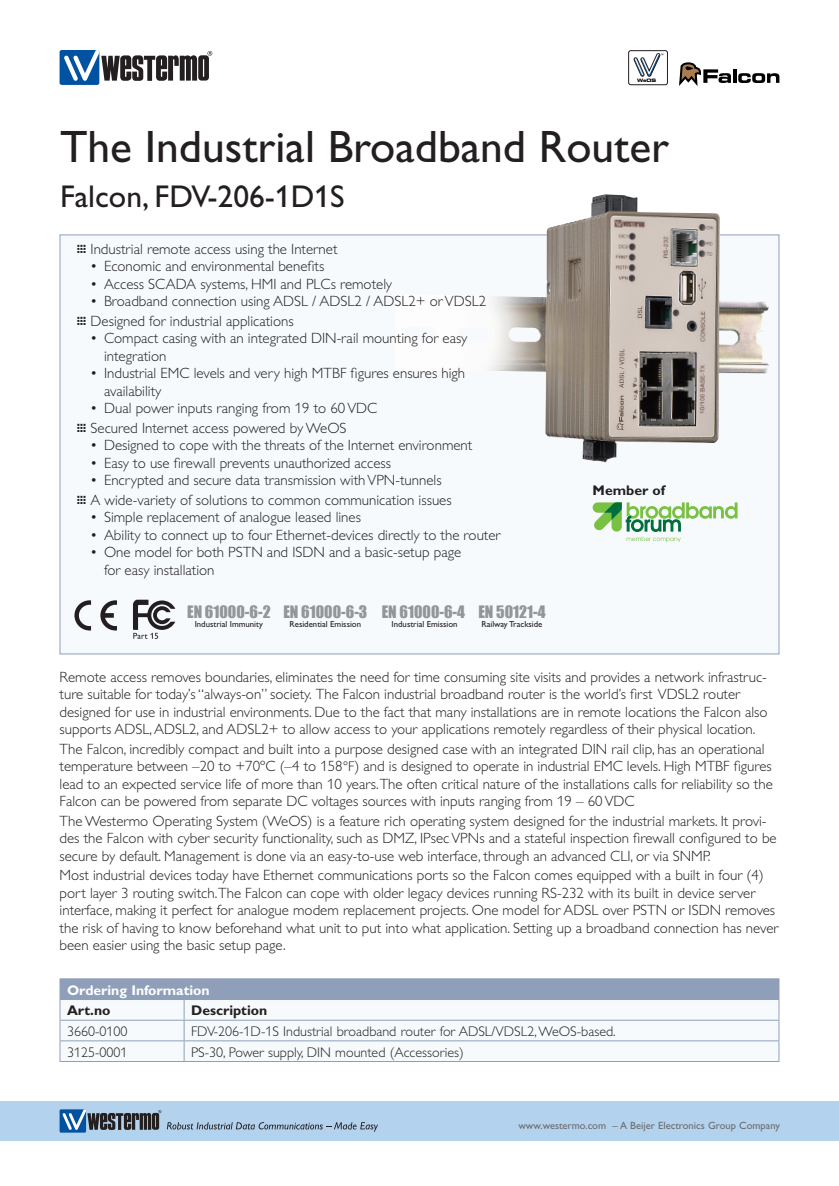
<style>
.page{position:relative;width:839px;height:1186px;background:#fff}
.page>*{position:absolute;margin:0;border:0;box-sizing:border-box;transform-origin:0 0}
.Hedline_page1{font:45.5px "Gill Alt One Mod";color:#231f20}
.Hedline2_page1{font:31.5px "Gill Alt One Mod";color:#231f20}
.t1{font:15.75px "Impact";color:#939598}
.Brödtext{font:300 14.88px/17.5px "Gill Alt One Mod";color:#231f20}
.bullet2{font:300 14.88px/17.5px "Gill Alt One Mod";color:#231f20}
.Bullet1{font:300 14.88px "Gill Alt One Mod";color:#231f20}
.Bildtext{font:300 14px "Gill Alt One Mod";color:#231f20}
.Tabellrubrik{font:700 14px "Gill Alt One Mod";color:#fff}
.Bildtext-2{font:700 14px "Gill Alt One Mod";color:#231f20}
.Underrubrik__2{font:700 14px "Gill Alt One Mod";color:#231f20}
.t2{font:10.5px "Gill Alt One Mod";color:#6c6d70}
.t3{font:8.75px "Gill Alt One Mod";color:#231f20}
.t4{font:700 expanded 4.55px "Square 721 BT";color:#000}
.s1{font-weight:400}
.s2{font-size:14px}
</style>
<div class="page">
<div style="left:0;top:1101px;width:838px;height:40px;background:#b3d2ee"></div>
<div style="left:60px;top:1109px;width:26px;height:23px;background:#0153a1"></div>
<svg style="left:62px;top:1109px;width:99px;height:21px"></svg>
<svg style="left:167px;top:1122px;width:211px;height:9px"></svg>
<div style="left:60px;top:50px;width:39px;height:35px;background:#0153a1;border-radius:2px"></div>
<svg style="left:64px;top:50px;width:148px;height:31px"></svg>
<div style="left:60px;top:234px;width:719px;height:420px;background:#f6fafd;border:1px solid #8f9fba"></div>
<svg style="left:74px;top:600px;width:17px;height:30px"></svg>
<svg style="left:100px;top:600px;width:17px;height:30px"></svg>
<svg style="left:133px;top:599px;width:42px;height:40px"></svg>
<div style="left:60px;top:978px;width:718px;height:21px;background:#8f9fba"></div>
<div style="left:61px;top:1000px;width:717px;height:61px;background:#f6fafd"></div>
<hr style="left:184px;top:978px;width:595px;height:1px;background:#8f9fba">
<hr style="left:60px;top:999px;width:124px;height:1px;background:#8f9fba">
<hr style="left:184px;top:999px;width:595px;height:1px;background:#8f9fba">
<hr style="left:60px;top:1019px;width:124px;height:1px;background:#8f9fba">
<hr style="left:184px;top:1019px;width:595px;height:1px;background:#8f9fba">
<hr style="left:60px;top:1040px;width:124px;height:1px;background:#8f9fba">
<svg style="left:60px;top:1000px;width:1px;height:61px"></svg>
<hr style="left:184px;top:1040px;width:595px;height:1px;background:#8f9fba">
<svg style="left:184px;top:1000px;width:1px;height:61px"></svg>
<svg style="left:778px;top:979px;width:1px;height:82px"></svg>
<hr style="left:60px;top:1061px;width:124px;height:1px;background:#8f9fba">
<hr style="left:184px;top:1061px;width:595px;height:1px;background:#8f9fba">
<div style="left:628px;top:50px;width:39px;height:35px;border:1px solid #231f20;border-radius:2px"></div>
<svg style="left:633px;top:53px;width:30px;height:24px"></svg>
<svg style="left:733px;top:69px;width:3px;height:14px"></svg>
<svg style="left:738px;top:73px;width:41px;height:10px"></svg>
<svg style="left:679px;top:62px;width:51px;height:24px"></svg>
<img style="left:394px;top:194px;width:375px;height:268px">
<svg style="left:592px;top:502px;width:145px;height:40px"></svg>
<p class="t4" style="left:637px;top:78px;width:21px">WeOS</p>
<p class="Hedline_page1" style="left:60px;top:121px;width:610px">The Industrial Broadband Router</p>
<p class="Hedline2_page1" style="left:60px;top:179px;width:286px">Falcon, FDV-206-1D1S</p>
<p class="Bullet1" style="left:77px;top:240px;width:262px"><span class="s1">…</span> Industrial remote access using the Internet</p>
<p class="bullet2" style="left:90px;top:258px;width:236px">• Economic and environmental benefits</p>
<p class="bullet2" style="left:90px;top:275px;width:303px">• Access SCADA systems, HMI and PLCs remotely</p>
<p class="bullet2" style="left:90px;top:293px;width:397px">• Broadband connection using ADSL / ADSL2 / ADSL2+ or VDSL2</p>
<p class="Bullet1" style="left:77px;top:312px;width:218px"><span class="s1">…</span> Designed for industrial applications</p>
<p class="bullet2" style="left:104px;top:329px;width:365px;text-indent:-14px">• Compact casing with an integrated DIN-rail mounting for easy integration</p>
<p class="bullet2" style="left:104px;top:364px;width:362px;text-indent:-14px">• Industrial EMC levels and very high MTBF figures ensures high availability</p>
<p class="bullet2" style="left:90px;top:399px;width:289px">• Dual power inputs ranging from 19 to 60 VDC</p>
<p class="Bullet1" style="left:77px;top:419px;width:271px"><span class="s1">…</span> Secured Internet access powered by WeOS</p>
<p class="bullet2" style="left:90px;top:436px;width:384px">• Designed to cope with the threats of the Internet environment</p>
<p class="bullet2" style="left:90px;top:454px;width:302px">• Easy to use firewall prevents unauthorized access</p>
<p class="bullet2" style="left:90px;top:471px;width:353px">• Encrypted and secure data transmission with VPN-tunnels</p>
<p class="Bullet1" style="left:77px;top:491px;width:376px"><span class="s1">…</span> A wide-variety of solutions to common communication issues</p>
<p class="bullet2" style="left:90px;top:508px;width:272px">• Simple replacement of analogue leased lines</p>
<p class="bullet2" style="left:90px;top:526px;width:412px">• Ability to connect up to four Ethernet-devices directly to the router</p>
<p class="bullet2" style="left:104px;top:543px;width:358px;text-indent:-14px">• One model for both PSTN and ISDN and a basic-setup page for easy installation</p>
<p class="t1" style="left:187px;top:600px;width:85px">EN 61000-6-2</p>
<p class="t3" style="left:195px;top:619px;width:70px">Industrial Immunity</p>
<p class="t1" style="left:283px;top:600px;width:85px">EN 61000-6-3</p>
<p class="t3" style="left:289px;top:619px;width:73px">Residential Emission</p>
<p class="t1" style="left:381px;top:600px;width:85px">EN 61000-6-4</p>
<p class="t3" style="left:391px;top:619px;width:68px">Industrial Emission</p>
<p class="t1" style="left:478px;top:600px;width:69px">EN 50121-4</p>
<p class="t3" style="left:481px;top:619px;width:62px">Railway Trackside</p>
<p class="Underrubrik__2" style="left:592px;top:482px;width:74px">Member of</p>
<p class="Brödtext" style="left:60px;top:668px;width:709px">Remote access removes boundaries, eliminates the need for time consuming site visits and provides a network infrastruc&shy;ture suitable for today’s “always-on” society. The Falcon industrial broadband router is the world’s first VDSL2 router designed for use in industrial environments. Due to the fact that many installations are in remote locations the Falcon also supports ADSL, ADSL2, and ADSL2+ to allow access to your applications remotely regardless of their physical location.</p>
<p class="Brödtext" style="left:60px;top:740px;width:714px">The Falcon, incredibly compact and built into a purpose designed case with an integrated DIN rail clip, has an operational temperature between –20 to +70ºC (–4 to 158<span class="s2">°F</span>) and is designed to operate in industrial EMC levels. High MTBF figures lead to an expected service life of more than 10 years.The often critical nature of the installations calls for reliability so the Falcon can be powered from separate DC voltages sources with inputs ranging from 19 – 60 VDC</p>
<p class="Brödtext" style="left:60px;top:812px;width:718px">The Westermo Operating System (WeOS) is a feature rich operating system designed for the industrial markets. It provi&shy;des the Falcon with cyber security functionality, such as DMZ, IPsec VPNs and a stateful inspection firewall configured to be secure by default. Management is done via an easy-to-use web interface, through an advanced CLI, or via SNMP.</p>
<p class="Brödtext" style="left:60px;top:866px;width:720px">Most industrial devices today have Ethernet communications ports so the Falcon comes equipped with a built in four (4) port layer 3 routing switch.The Falcon can cope with older legacy devices running RS-232 with its built in device server interface, making it perfect for analogue modem replacement projects. One model for ADSL over PSTN or ISDN removes the risk of having to know beforehand what unit to put into what application. Setting up a broadband connection has never been easier using the basic setup page.</p>
<p class="Tabellrubrik" style="left:67px;top:982px;width:144px">Ordering Information</p>
<p class="Bildtext-2" style="left:67px;top:1002px;width:45px">Art.no</p>
<p class="Bildtext-2" style="left:191px;top:1002px;width:78px">Description</p>
<p class="Bildtext" style="left:67px;top:1023px;width:62px">3660-0100</p>
<p class="Bildtext" style="left:191px;top:1023px;width:426px">FDV-206-1D-1S Industrial broadband router for ADSL/VDSL2, WeOS-based.</p>
<p class="Bildtext" style="left:67px;top:1044px;width:62px">3125-0001</p>
<p class="Bildtext" style="left:191px;top:1044px;width:274px">PS-30, Power supply, DIN mounted (Accessories)</p>
<p class="t2" style="left:518px;top:1119px;width:263px">www.westermo.com – A Beijer Electronics Group Company</p>
</div>
